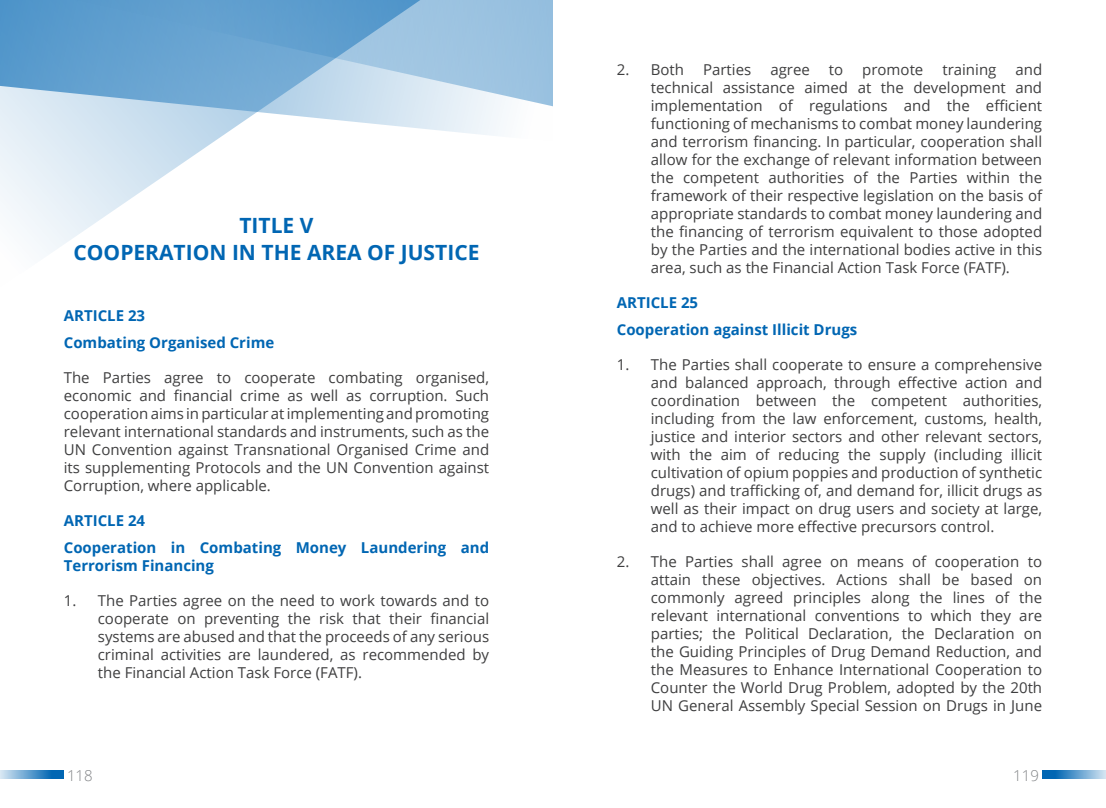
<style>
.page{position:relative;width:1106px;height:808px;background:#fff}
.page>*{position:absolute;margin:0;border:0;box-sizing:border-box;transform-origin:0 0}
.t1{font:700 21px/27px "ESRT Type";color:#0166b3;text-align:center}
.t2{font:15px/18px "ESRT Type";color:#3e3e3f;text-align:justify}
.t3{font:700 15px/26.5px "ESRT Type";color:#0166b3}
.t4{font:300 15px "ESRT Type";color:#808285}
</style>
<div class="page">
<svg style="left:0;top:770px;width:64px;height:9px"></svg>
<svg style="left:1042px;top:770px;width:64px;height:9px"></svg>
<svg style="left:435px;top:106px;width:118px;height:30px;fill:#f4f8fb"></svg>
<svg style="left:0;top:0;width:435px;height:254px"></svg>
<svg style="left:34px;top:0;width:519px;height:106px;background:#83b4d9"></svg>
<h1 class="t1" style="left:73px;top:211px;width:407px">TITLE V<br>COOPERATION IN THE AREA OF JUSTICE</h1>
<p class="t3" style="left:64px;top:302px;width:212px">ARTICLE 23<br>Combating Organised Crime</p>
<p class="t2" style="left:64px;top:368px;width:427px">The Parties agree to cooperate combating organised, economic and financial crime as well as corruption. Such cooperation aims in particular at implementing and promoting relevant international standards and instruments, such as the UN Convention against Transnational Organised Crime and its supplementing Protocols and the UN Convention against Corruption, where applicable.</p>
<p class="t3" style="left:64px;top:507px;width:427px">ARTICLE 24<br>Cooperation in Combating Money Laundering and</p>
<p class="t3" style="left:64px;top:551px;width:152px">Terrorism Financing</p>
<p class="t2" style="left:98px;top:591px;width:393px;text-indent:-34px">1. The Parties agree on the need to work towards and to cooperate on preventing the risk that their financial systems are abused and that the proceeds of any serious criminal activities are laundered, as recommended by the Financial Action Task Force (FATF).</p>
<p class="t2" style="left:651px;top:60px;width:393px;text-indent:364px">and technical assistance aimed at the development and implementation of regulations and the efficient functioning of mechanisms to combat money laundering and terrorism financing. In particular, cooperation shall allow for the exchange of relevant information between the competent authorities of the Parties within the framework of their respective legislation on the basis of appropriate standards to combat money laundering and the financing of terrorism equivalent to those adopted by the Parties and the international bodies active in this area, such as the Financial Action Task Force (FATF).</p>
<p class="t3" style="left:617px;top:289px;width:242px">ARTICLE 25<br>Cooperation against Illicit Drugs</p>
<p class="t2" style="left:651px;top:355px;width:393px;text-indent:-34px">1. The Parties shall cooperate to ensure a comprehensive and balanced approach, through effective action and coordination between the competent authorities, including from the law enforcement, customs, health, justice and interior sectors and other relevant sectors, with the aim of reducing the supply (including illicit cultivation of opium poppies and production of synthetic drugs) and trafficking of, and demand for, illicit drugs as well as their impact on drug users and society at large, and to achieve more effective precursors control.</p>
<p class="t2" style="left:651px;top:552px;width:393px;text-indent:-34px">2. The Parties shall agree on means of cooperation to attain these objectives. Actions shall be based on commonly agreed principles along the lines of the relevant international conventions to which they are parties; the Political Declaration, the Declaration on the Guiding Principles of Drug Demand Reduction, and the Measures to Enhance International Cooperation to Counter the World Drug Problem, adopted by the 20th UN General Assembly Special Session on Drugs in June</p>
<p class="t2" style="left:617px;top:60px;width:69px">2. Both</p>
<p class="t2" style="left:703px;top:60px;width:50px">Parties</p>
<p class="t2" style="left:770px;top:60px;width:41px">agree</p>
<p class="t2" style="left:829px;top:60px;width:16px">to</p>
<p class="t2" style="left:862px;top:60px;width:63px">promote</p>
<p class="t2" style="left:942px;top:60px;width:55px">training</p>
<p class="t4" style="left:67px;top:765px;width:27px">118</p>
<p class="t4" style="left:1013px;top:765px;width:27px">119</p>
</div>
